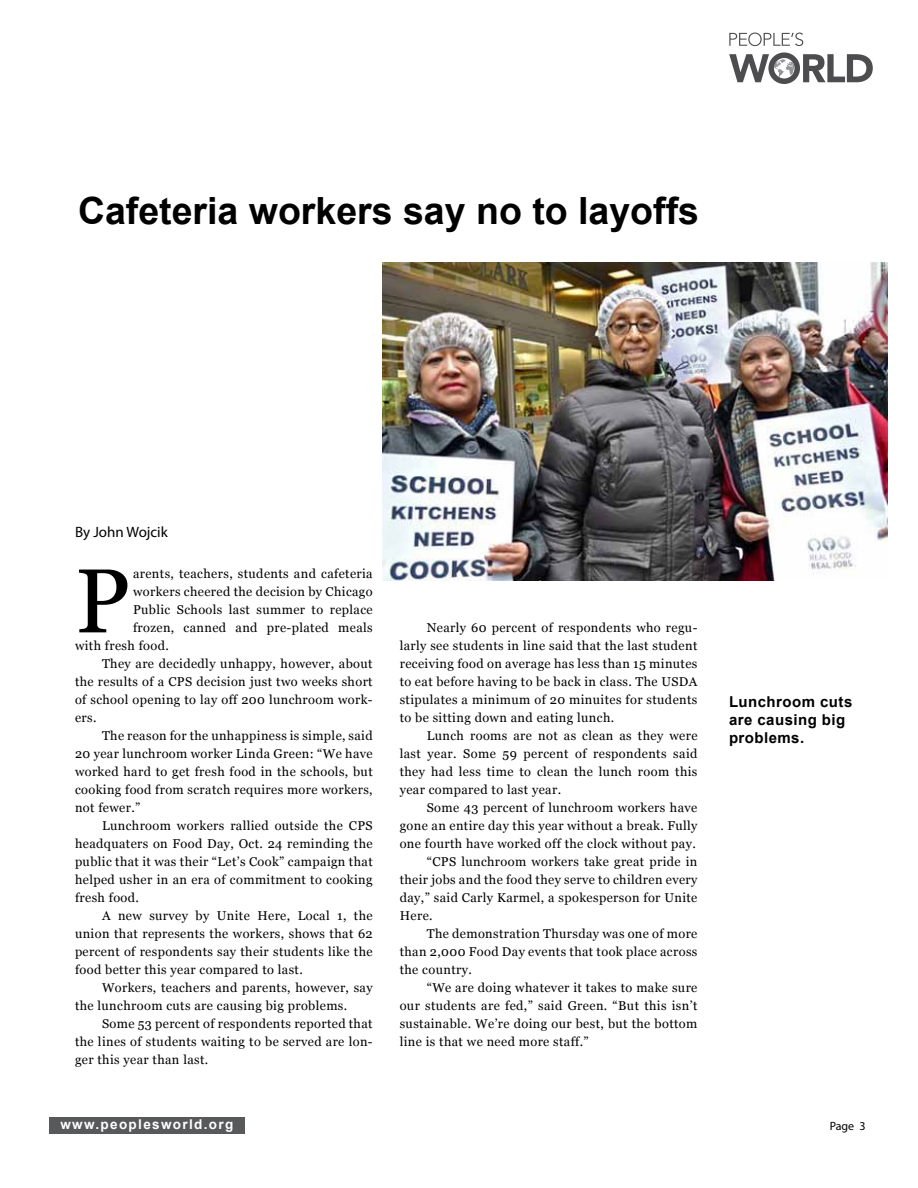
<style>
.page{position:relative;width:918px;height:1188px;background:#fff}
.page>*{position:absolute;margin:0;border:0;box-sizing:border-box;transform-origin:0 0}
.t1{font:90.75px "Georgia";color:#000}
.t2{font:700 37.5px "Arial";color:#000}
.t3{font:700 15px/18px "Arial";letter-spacing:.03em;color:#000}
.t4{font:15px "Myriad Pro";color:#000}
.t5{font:700 13.5px "Arial";letter-spacing:.1em;color:#fff}
.t6{font:12.75px/18px "Georgia";letter-spacing:.03em;color:#000;text-align:justify}
.t7{font:12px "Myriad Pro";color:#000}
</style>
<div class="page">
<div style="left:49px;top:1118px;width:196px;height:16px;background:#58595b"></div>
<svg style="left:729px;top:33px;width:74px;height:13px"></svg>
<svg style="left:729px;top:52px;width:144px;height:32px"></svg>
<img style="left:383px;top:262px;width:505px;height:318px">
<h2 class="t2" style="left:78px;top:186px;width:623px">Cafeteria workers say no to layoffs</h2>
<p class="t4" style="left:75px;top:523px;width:94px">By John Wojcik</p>
<h1 class="t1" style="left:75px;top:546px;width:57px">P</h1>
<p class="t6" style="left:133px;top:565px;width:241px">arents, teachers, students and cafeteria</p>
<p class="t6" style="left:133px;top:583px;width:241px">workers cheered the decision by Chicago</p>
<p class="t6" style="left:133px;top:601px;width:241px">Public Schools last summer to replace</p>
<p class="t6" style="left:133px;top:619px;width:241px">frozen, canned and pre-plated meals</p>
<p class="t6" style="left:75px;top:637px;width:95px">with fresh food.</p>
<p class="t6" style="left:102px;top:655px;width:272px">They are decidedly unhappy, however, about</p>
<p class="t6" style="left:75px;top:673px;width:299px">the results of a CPS decision just two weeks short</p>
<p class="t6" style="left:75px;top:691px;width:299px">of school opening to lay off 200 lunchroom work-</p>
<p class="t6" style="left:75px;top:709px;width:23px">ers.</p>
<p class="t6" style="left:102px;top:727px;width:272px">The reason for the unhappiness is simple, said</p>
<p class="t6" style="left:75px;top:745px;width:299px">20 year lunchroom worker Linda Green: “We have</p>
<p class="t6" style="left:75px;top:763px;width:299px">worked hard to get fresh food in the schools, but</p>
<p class="t6" style="left:75px;top:781px;width:299px">cooking food from scratch requires more workers,</p>
<p class="t6" style="left:75px;top:799px;width:67px">not fewer.”</p>
<p class="t6" style="left:102px;top:817px;width:272px">Lunchroom workers rallied outside the CPS</p>
<p class="t6" style="left:75px;top:835px;width:299px">headquaters on Food Day, Oct. 24 reminding the</p>
<p class="t6" style="left:75px;top:853px;width:299px">public that it was their “Let’s Cook” campaign that</p>
<p class="t6" style="left:75px;top:871px;width:299px">helped usher in an era of commitment to cooking</p>
<p class="t6" style="left:75px;top:889px;width:66px">fresh food.</p>
<p class="t6" style="left:102px;top:907px;width:272px">A new survey by Unite Here, Local 1, the</p>
<p class="t6" style="left:75px;top:925px;width:299px">union that represents the workers, shows that 62</p>
<p class="t6" style="left:75px;top:943px;width:299px">percent of respondents say their students like the</p>
<p class="t6" style="left:75px;top:961px;width:229px">food better this year compared to last.</p>
<p class="t6" style="left:102px;top:979px;width:272px">Workers, teachers and parents, however, say</p>
<p class="t6" style="left:75px;top:997px;width:274px">the lunchroom cuts are causing big problems.</p>
<p class="t6" style="left:102px;top:1015px;width:272px">Some 53 percent of respondents reported that</p>
<p class="t6" style="left:75px;top:1033px;width:299px">the lines of students waiting to be served are lon-</p>
<p class="t6" style="left:75px;top:1051px;width:135px">ger this year than last.</p>
<p class="t5" style="left:60px;top:1116px;width:174px">www.peoplesworld.org</p>
<p class="t6" style="left:400px;top:619px;width:299px;text-indent:27px">Nearly 60 percent of respondents who regu&shy;larly see students in line said that the last student receiving food on average has less than 15 minutes to eat before having to be back in class. The USDA stipulates a minimum of 20 minuites for students to be sitting down and eating lunch.</p>
<p class="t6" style="left:400px;top:727px;width:299px;text-indent:27px">Lunch rooms are not as clean as they were last year. Some 59 percent of respondents said they had less time to clean the lunch room this year compared to last year.</p>
<p class="t6" style="left:427px;top:799px;width:272px">Some 43 percent of lunchroom workers have</p>
<p class="t6" style="left:400px;top:817px;width:299px">gone an entire day this year without a break. Fully</p>
<p class="t6" style="left:400px;top:835px;width:298px">one fourth have worked off the clock without pay.</p>
<p class="t6" style="left:427px;top:853px;width:272px">“CPS lunchroom workers take great pride in</p>
<p class="t6" style="left:400px;top:871px;width:299px">their jobs and the food they serve to children every</p>
<p class="t6" style="left:400px;top:889px;width:299px">day,” said Carly Karmel, a spokesperson for Unite</p>
<p class="t6" style="left:400px;top:907px;width:34px">Here.</p>
<p class="t6" style="left:427px;top:925px;width:272px">The demonstration Thursday was one of more</p>
<p class="t6" style="left:400px;top:943px;width:299px">than 2,000 Food Day events that took place across</p>
<p class="t6" style="left:400px;top:961px;width:74px">the country.</p>
<p class="t6" style="left:427px;top:979px;width:272px">“We are doing whatever it takes to make sure</p>
<p class="t6" style="left:400px;top:997px;width:299px">our students are fed,” said Green. “But this isn’t</p>
<p class="t6" style="left:400px;top:1015px;width:299px">sustainable. We’re doing our best, but the bottom</p>
<p class="t6" style="left:400px;top:1033px;width:191px">line is that we need more staff.”</p>
<p class="t3" style="left:729px;top:693px;width:125px">Lunchroom cuts are causing big problems.</p>
<p class="t7" style="left:830px;top:1118px;width:37px">Page 3</p>
</div>
